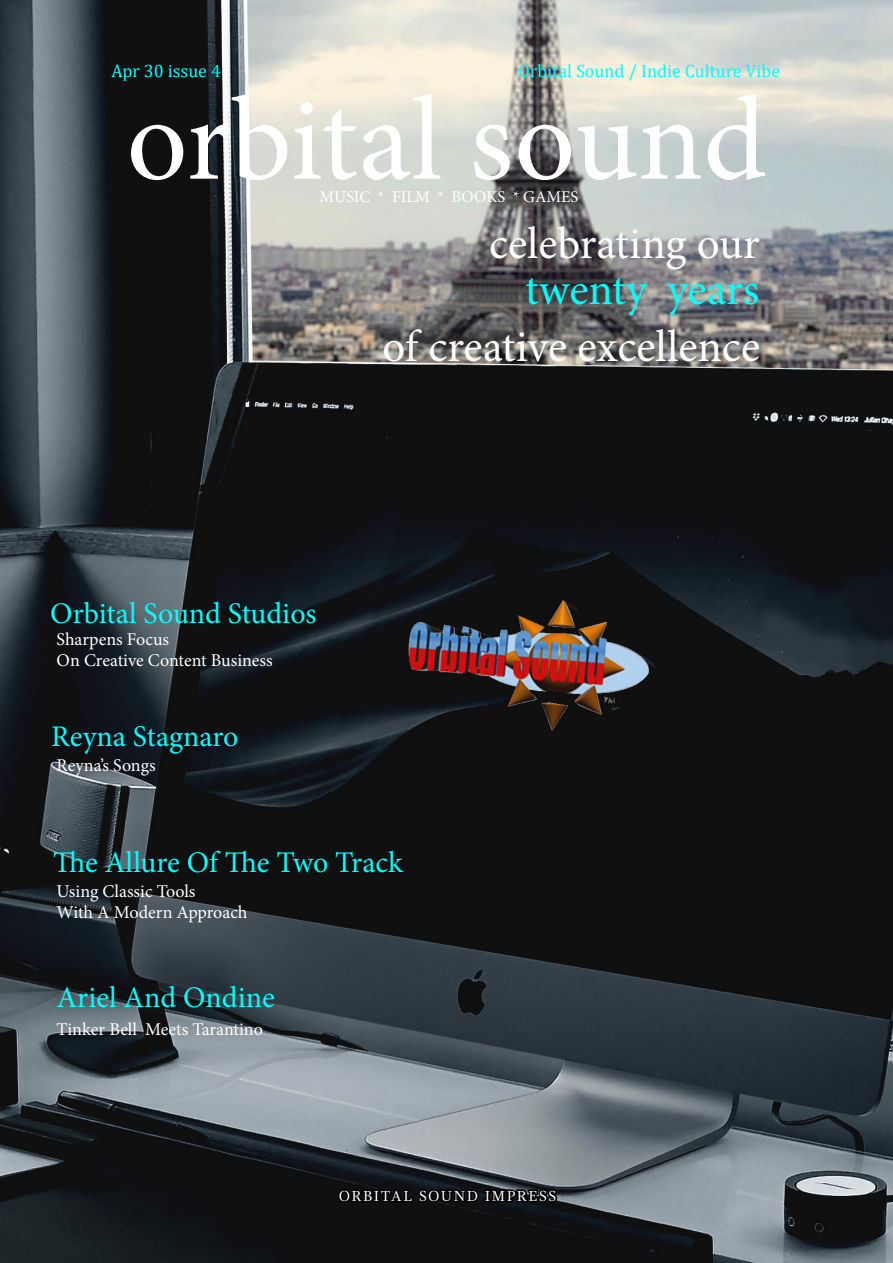
<style>
.page{position:relative;width:893px;height:1263px;background:#fff}
.page>*{position:absolute;margin:0;border:0;box-sizing:border-box;transform-origin:0 0}
.t1{font:120px "Minion Pro";color:#fff}
.t2{font:45px "Minion Pro";color:#fff}
.t3{font:45px "Minion Pro";letter-spacing:-.005em;color:#0ff}
.t4{font:30px "Minion Pro";color:#0ff}
.t5{font:18px/21.6px "Minion Pro";letter-spacing:-.005em;color:#fff}
.t6{font:18px "Cambria";color:#0ff}
.t7{font:16.5px "Minion Pro";color:#fff}
.t8{font:15px "Gandhi Serif";letter-spacing:.1em;color:#fff}
</style>
<div class="page">
<img style="left:0;top:0;width:892px;height:1263px">
<svg style="left:337px;top:1175px;width:222px;height:33px"></svg>
<p class="t6" style="left:111px;top:60px;width:111px">Apr 30 issue 4</p>
<p class="t6" style="left:518px;top:60px;width:264px">Orbital Sound / Indie Culture Vibe</p>
<h1 class="t1" style="left:127px;top:60px;width:641px">orbital sound</h1>
<p class="t7" style="left:319px;top:185px;width:260px">MUSIC * FILM * BOOKS * GAMES</p>
<h2 class="t2" style="left:489px;top:213px;width:272px">celebrating our</h2>
<h2 class="t3" style="left:525px;top:260px;width:236px">twenty years</h2>
<h2 class="t2" style="left:382px;top:317px;width:379px">of creative excellence</h2>
<h3 class="t4" style="left:50px;top:594px;width:268px">Orbital Sound Studios</h3>
<p class="t5" style="left:57px;top:628px;width:218px">Sharpens Focus<br>On Creative Content Business</p>
<h3 class="t4" style="left:51px;top:717px;width:189px">Reyna Stagnaro</h3>
<p class="t5" style="left:57px;top:754px;width:101px">Reyna’s Songs</p>
<h3 class="t4" style="left:53px;top:843px;width:351px">The Allure Of The Two Track</h3>
<p class="t5" style="left:57px;top:880px;width:192px">Using Classic Tools<br>With A Modern Approach</p>
<h3 class="t4" style="left:57px;top:977px;width:220px">Ariel And Ondine</h3>
<p class="t5" style="left:57px;top:1019px;width:208px">Tinker Bell Meets Tarantino</p>
<p class="t8" style="left:339px;top:1187px;width:219px">ORBITAL SOUND IMPRESS</p>
</div>
